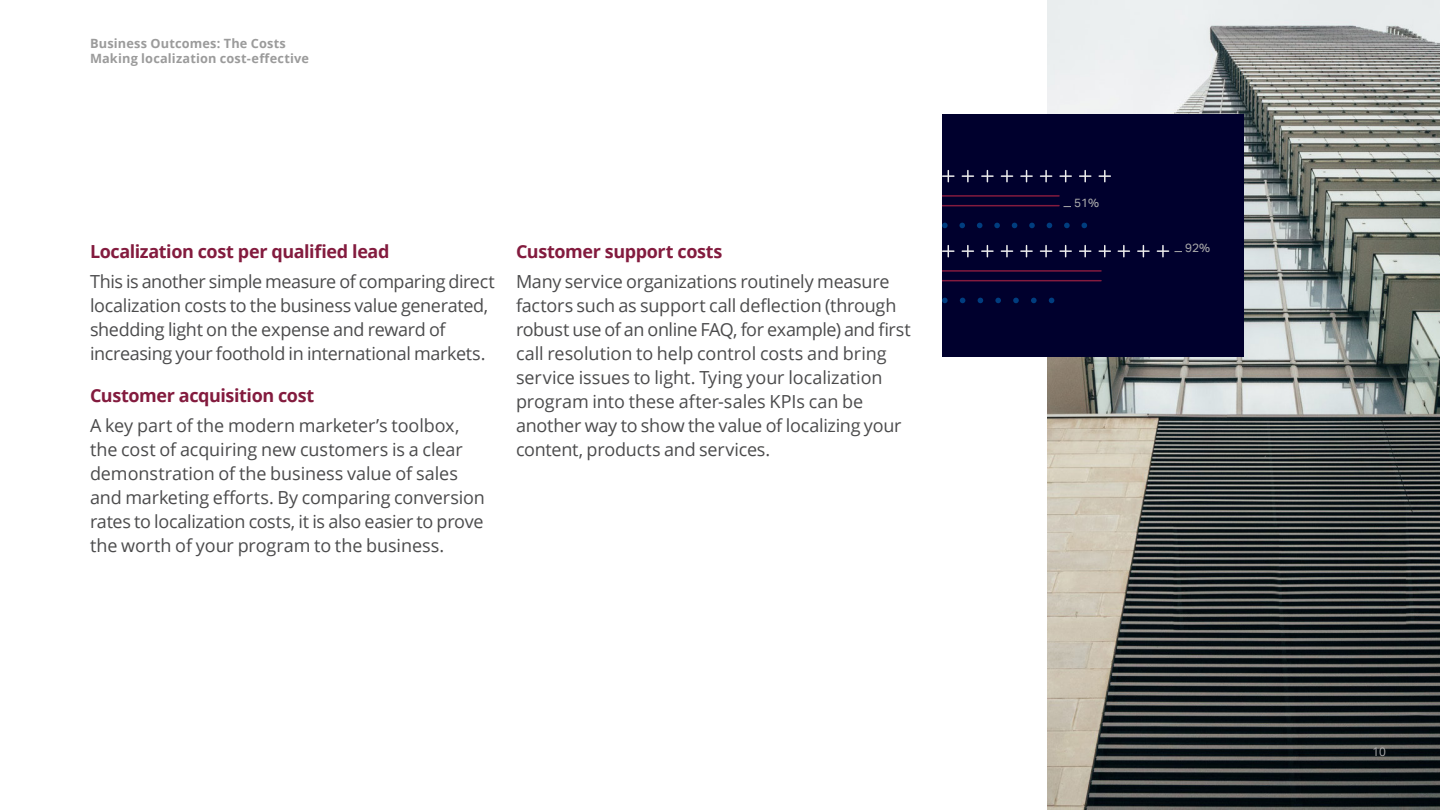
<style>
.page{position:relative;width:1440px;height:810px;background:#fff}
.page>*{position:absolute;margin:0;border:0;box-sizing:border-box;transform-origin:0 0}
.Body{font:18px/24px "Open Sans";letter-spacing:-.01em;color:#4b4b4c}
.Sub_Title{font:700 18px "Open Sans";letter-spacing:-.02em;color:#831b3e}
.Breadcrumb_Title_Pag{font:700 12.75px/15px "Open Sans";letter-spacing:.015em;color:#9b9b9b}
.t1{font:12px "Aktiv Grotesk";color:#aaa}
.t2{font:12px "Open Sans";color:#aaa}
</style>
<div class="page">
<img style="left:1047px;top:0;width:393px;height:810px">
<div style="left:942px;top:114px;width:302px;height:243px;background:#00002d"></div>
<svg style="left:1082px;top:223px;width:5px;height:5px"></svg>
<svg style="left:959px;top:223px;width:111px;height:5px"></svg>
<svg style="left:942px;top:223px;width:6px;height:5px"></svg>
<hr style="left:942px;top:205px;width:117px;height:1px;background:#831b3e">
<hr style="left:942px;top:195px;width:117px;height:2px;background:#831b3e">
<svg style="left:1049px;top:298px;width:5px;height:5px"></svg>
<svg style="left:960px;top:298px;width:77px;height:5px"></svg>
<svg style="left:942px;top:298px;width:6px;height:5px"></svg>
<hr style="left:942px;top:280px;width:159px;height:1px;background:#831b3e">
<hr style="left:942px;top:270px;width:159px;height:2px;background:#831b3e">
<svg style="left:1099px;top:171px;width:11px;height:11px"></svg>
<svg style="left:1080px;top:171px;width:11px;height:11px"></svg>
<svg style="left:1060px;top:171px;width:11px;height:11px"></svg>
<svg style="left:1041px;top:171px;width:11px;height:11px"></svg>
<svg style="left:1021px;top:171px;width:11px;height:11px"></svg>
<svg style="left:1001px;top:171px;width:12px;height:11px"></svg>
<svg style="left:982px;top:171px;width:11px;height:11px"></svg>
<svg style="left:962px;top:171px;width:11px;height:11px"></svg>
<svg style="left:943px;top:171px;width:11px;height:11px"></svg>
<svg style="left:1157px;top:246px;width:25px;height:11px"></svg>
<svg style="left:1138px;top:246px;width:11px;height:11px"></svg>
<svg style="left:1118px;top:246px;width:11px;height:11px"></svg>
<svg style="left:1099px;top:246px;width:11px;height:11px"></svg>
<svg style="left:1080px;top:246px;width:11px;height:11px"></svg>
<svg style="left:1060px;top:246px;width:11px;height:11px"></svg>
<svg style="left:1040px;top:246px;width:12px;height:11px"></svg>
<svg style="left:1021px;top:246px;width:11px;height:11px"></svg>
<svg style="left:1001px;top:246px;width:12px;height:11px"></svg>
<svg style="left:982px;top:246px;width:11px;height:11px"></svg>
<svg style="left:962px;top:246px;width:11px;height:11px"></svg>
<svg style="left:943px;top:246px;width:11px;height:11px"></svg>
<p class="Breadcrumb_Title_Pag" style="left:90px;top:35px;width:221px">Business Outcomes: The Costs<br>Making localization cost-effective</p>
<p class="Sub_Title" style="left:90px;top:239px;width:301px">Localization cost per qualified lead</p>
<p class="Body" style="left:90px;top:269px;width:406px">This is another simple measure of comparing direct localization costs to the business value generated, shedding light on the expense and reward of increasing your foothold in international markets.</p>
<p class="Sub_Title" style="left:90px;top:383px;width:226px">Customer acquisition cost</p>
<p class="Body" style="left:90px;top:413px;width:396px">A key part of the modern marketer’s toolbox, the cost of acquiring new customers is a clear demonstration of the business value of sales and marketing efforts. By comparing conversion rates to localization costs, it is also easier to prove the worth of your program to the business.</p>
<p class="Sub_Title" style="left:516px;top:239px;width:208px">Customer support costs</p>
<p class="Body" style="left:516px;top:269px;width:396px">Many service organizations routinely measure factors such as support call deflection (through robust use of an online FAQ, for example) and first call resolution to help control costs and bring service issues to light. Tying your localization program into these after-sales KPIs can be another way to show the value of localizing your content, products and services.</p>
<p class="t1" style="left:1074px;top:195px;width:27px">51%</p>
<p class="t1" style="left:1185px;top:240px;width:27px">92%</p>
<p class="t2" style="left:1373px;top:743px;width:15px">10</p>
</div>
